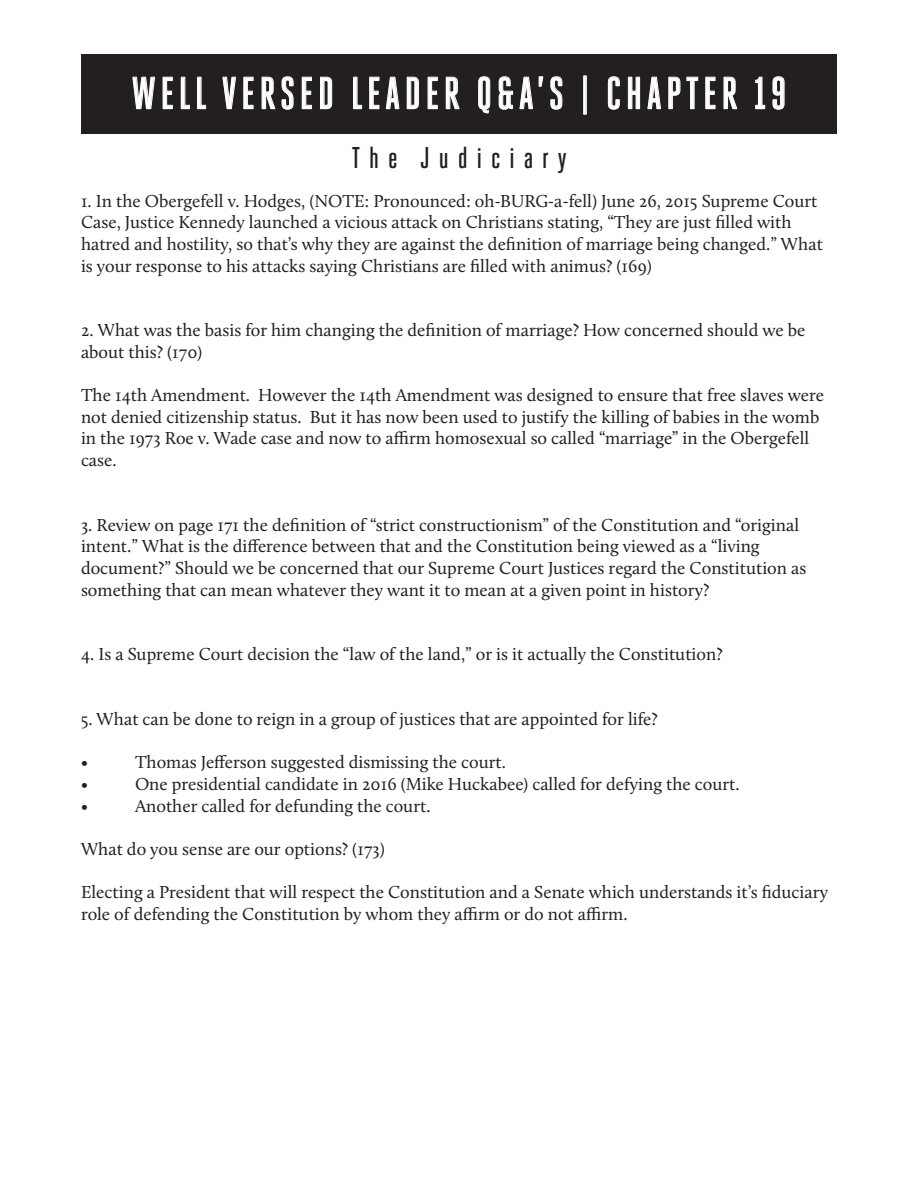
<style>
.page{position:relative;width:918px;height:1188px;background:#fff}
.page>*{position:absolute;margin:0;border:0;box-sizing:border-box;transform-origin:0 0}
.t1{font:500 45px "Heroic Condensed";letter-spacing:.1em;color:#fff}
.t2{font:500 30px "Heroic Condensed";letter-spacing:.3em;color:#231f20}
.t3{font:18px/21.6px "Calluna";color:#231f20}
</style>
<div class="page">
<div style="left:81px;top:54px;width:756px;height:80px;background:#231f20"></div>
<svg style="left:132px;top:77px;width:23px;height:32px"></svg>
<svg style="left:163px;top:77px;width:10px;height:32px"></svg>
<svg style="left:181px;top:77px;width:9px;height:32px"></svg>
<svg style="left:197px;top:77px;width:9px;height:32px"></svg>
<svg style="left:222px;top:77px;width:14px;height:32px"></svg>
<svg style="left:243px;top:77px;width:11px;height:32px"></svg>
<svg style="left:262px;top:77px;width:14px;height:32px"></svg>
<svg style="left:282px;top:76px;width:12px;height:34px"></svg>
<svg style="left:302px;top:77px;width:10px;height:32px"></svg>
<svg style="left:320px;top:77px;width:12px;height:32px"></svg>
<svg style="left:353px;top:77px;width:9px;height:32px"></svg>
<svg style="left:369px;top:77px;width:10px;height:32px"></svg>
<svg style="left:386px;top:77px;width:13px;height:32px"></svg>
<svg style="left:407px;top:77px;width:12px;height:32px"></svg>
<svg style="left:428px;top:77px;width:10px;height:32px"></svg>
<svg style="left:446px;top:77px;width:14px;height:32px"></svg>
<svg style="left:478px;top:76px;width:12px;height:37px"></svg>
<svg style="left:499px;top:76px;width:14px;height:34px"></svg>
<svg style="left:520px;top:77px;width:13px;height:32px"></svg>
<svg style="left:539px;top:76px;width:4px;height:11px"></svg>
<svg style="left:550px;top:76px;width:12px;height:34px"></svg>
<div style="left:584px;top:76px;width:3px;height:38px;border:1px solid #fff"></div>
<svg style="left:608px;top:76px;width:12px;height:34px"></svg>
<svg style="left:628px;top:77px;width:12px;height:32px"></svg>
<svg style="left:647px;top:77px;width:14px;height:32px"></svg>
<svg style="left:668px;top:77px;width:12px;height:32px"></svg>
<svg style="left:686px;top:77px;width:12px;height:32px"></svg>
<svg style="left:705px;top:77px;width:10px;height:32px"></svg>
<svg style="left:724px;top:77px;width:13px;height:32px"></svg>
<svg style="left:755px;top:77px;width:10px;height:32px"></svg>
<svg style="left:773px;top:76px;width:12px;height:34px"></svg>
<h1 class="t1" style="left:132px;top:69px;width:656px">WELL VERSED LEADER Q&amp;A’S | CHAPTER 19</h1>
<h2 class="t2" style="left:352px;top:141px;width:217px">The Judiciary</h2>
<p class="t3" style="left:81px;top:190px;width:743px">1. In the Obergefell v. Hodges, (NOTE: Pronounced: oh-BURG-a-fell) June 26, 2015 Supreme Court Case, Justice Kennedy launched a vicious attack on Christians stating, “They are just filled with hatred and hostility, so that’s why they are against the definition of marriage being changed.” What is your response to his attacks saying Christians are filled with animus? (169)</p>
<p class="t3" style="left:81px;top:319px;width:726px">2. What was the basis for him changing the definition of marriage? How concerned should we be about this? (170)</p>
<p class="t3" style="left:81px;top:384px;width:745px">The 14th Amendment. However the 14th Amendment was designed to ensure that free slaves were not denied citizenship status. But it has now been used to justify the killing of babies in the womb in the 1973 Roe v. Wade case and now to affirm homosexual so called “marriage” in the Obergefell case.</p>
<p class="t3" style="left:81px;top:514px;width:727px">3. Review on page 171 the definition of “strict constructionism” of the Constitution and “original intent.” What is the difference between that and the Constitution being viewed as a “living document?” Should we be concerned that our Supreme Court Justices regard the Constitution as something that can mean whatever they want it to mean at a given point in history?</p>
<p class="t3" style="left:81px;top:643px;width:643px">4. Is a Supreme Court decision the “law of the land,” or is it actually the Constitution?</p>
<p class="t3" style="left:81px;top:708px;width:578px">5. What can be done to reign in a group of justices that are appointed for life?</p>
<p class="t3" style="left:81px;top:751px;width:8px">•</p>
<p class="t3" style="left:135px;top:751px;width:372px">Thomas Jefferson suggested dismissing the court.</p>
<p class="t3" style="left:81px;top:773px;width:8px">•</p>
<p class="t3" style="left:135px;top:773px;width:606px">One presidential candidate in 2016 (Mike Huckabee) called for defying the court.</p>
<p class="t3" style="left:81px;top:794px;width:8px">•</p>
<p class="t3" style="left:135px;top:794px;width:297px">Another called for defunding the court.</p>
<p class="t3" style="left:81px;top:838px;width:305px">What do you sense are our options? (173)</p>
<p class="t3" style="left:81px;top:881px;width:749px">Electing a President that will respect the Constitution and a Senate which understands it’s fiduciary role of defending the Constitution by whom they affirm or do not affirm.</p>
</div>
